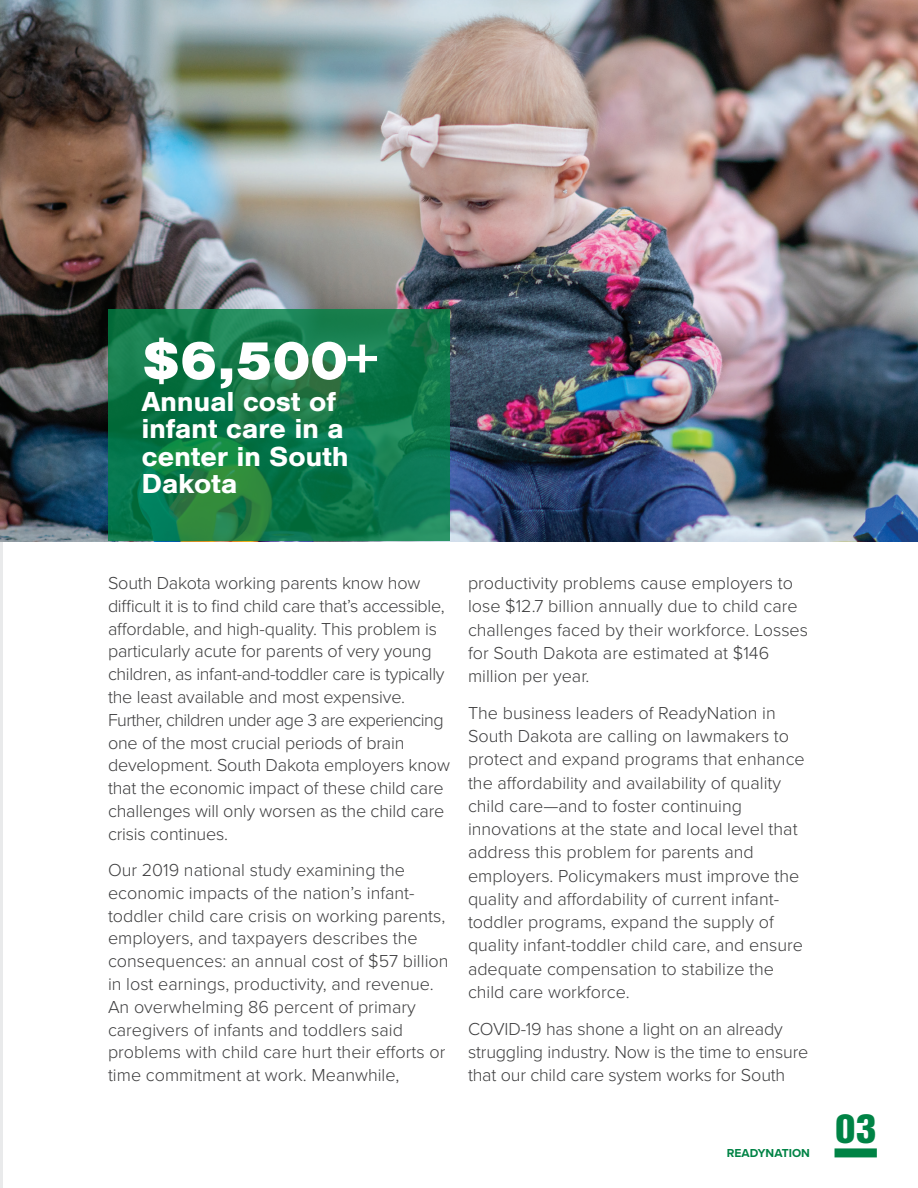
<style>
.page{position:relative;width:918px;height:1188px;background:#fff}
.page>*{position:absolute;margin:0;border:0;box-sizing:border-box;transform-origin:0 0}
.t1{font:900 55.65px "Nimbus San";color:#fff;scale:1.06 1}
.t2{font:900 43.5px "Nimbus San Con";color:#008345}
.t3{font:700 28.5px/27.2px "Nimbus San";letter-spacing:-.015em;color:#fff;scale:1.06 1}
.t4{font:300 18px/22.8px "Proxima Nova";color:#3e3e3f}
.t5{font:700 12px "Proxima Nova";color:#008345}
</style>
<div class="page">
<div style="left:835px;top:1148px;width:42px;height:9px;background:#008345"></div>
<hr style="left:0;top:0;width:2px;height:1188px;background:#e9eaeb">
<img style="left:1px;top:0;width:917px;height:541px">
<svg style="left:108px;top:310px;width:342px;height:231px;background:#117949"></svg>
<h1 class="t1" style="left:142px;top:329px;width:224px">$6,500+</h1>
<h3 class="t3" style="left:142px;top:389px;width:197px">Annual cost of infant care in a center in South<br>Dakota</h3>
<p class="t4" style="left:108px;top:571px;width:344px">South Dakota working parents know how difficult it is to find child care that’s accessible, affordable, and high-quality. This problem is particularly acute for parents of very young children, as infant-and-toddler care is typically the least available and most expensive.<br>Further, children under age 3 are experiencing one of the most crucial periods of brain development. South Dakota employers know that the economic impact of these child care challenges will only worsen as the child care crisis continues.</p>
<p class="t4" style="left:108px;top:858px;width:342px">Our 2019 national study examining the economic impacts of the nation’s infant&shy;toddler child care crisis on working parents, employers, and taxpayers describes the consequences: an annual cost of $57 billion in lost earnings, productivity, and revenue.<br>An overwhelming 86 percent of primary caregivers of infants and toddlers said problems with child care hurt their efforts or time commitment at work. Meanwhile,</p>
<p class="t4" style="left:468px;top:570px;width:342px;line-height:23.2px">productivity problems cause employers to lose $12.7 billion annually due to child care challenges faced by their workforce. Losses for South Dakota are estimated at $146 million per year.</p>
<p class="t4" style="left:468px;top:700px;width:338px;line-height:23.2px">The business leaders of ReadyNation in South Dakota are calling on lawmakers to protect and expand programs that enhance the affordability and availability of quality child care—and to foster continuing innovations at the state and local level that address this problem for parents and employers. Policymakers must improve the quality and affordability of current infant&shy;toddler programs, expand the supply of quality infant-toddler child care, and ensure adequate compensation to stabilize the child care workforce.</p>
<p class="t4" style="left:468px;top:1016px;width:342px;line-height:23.2px">COVID-19 has shone a light on an already struggling industry. Now is the time to ensure that our child care system works for South</p>
<p class="t5" style="left:727px;top:1144px;width:85px">READYNATION</p>
<h2 class="t2" style="left:835px;top:1104px;width:43px">03</h2>
</div>
